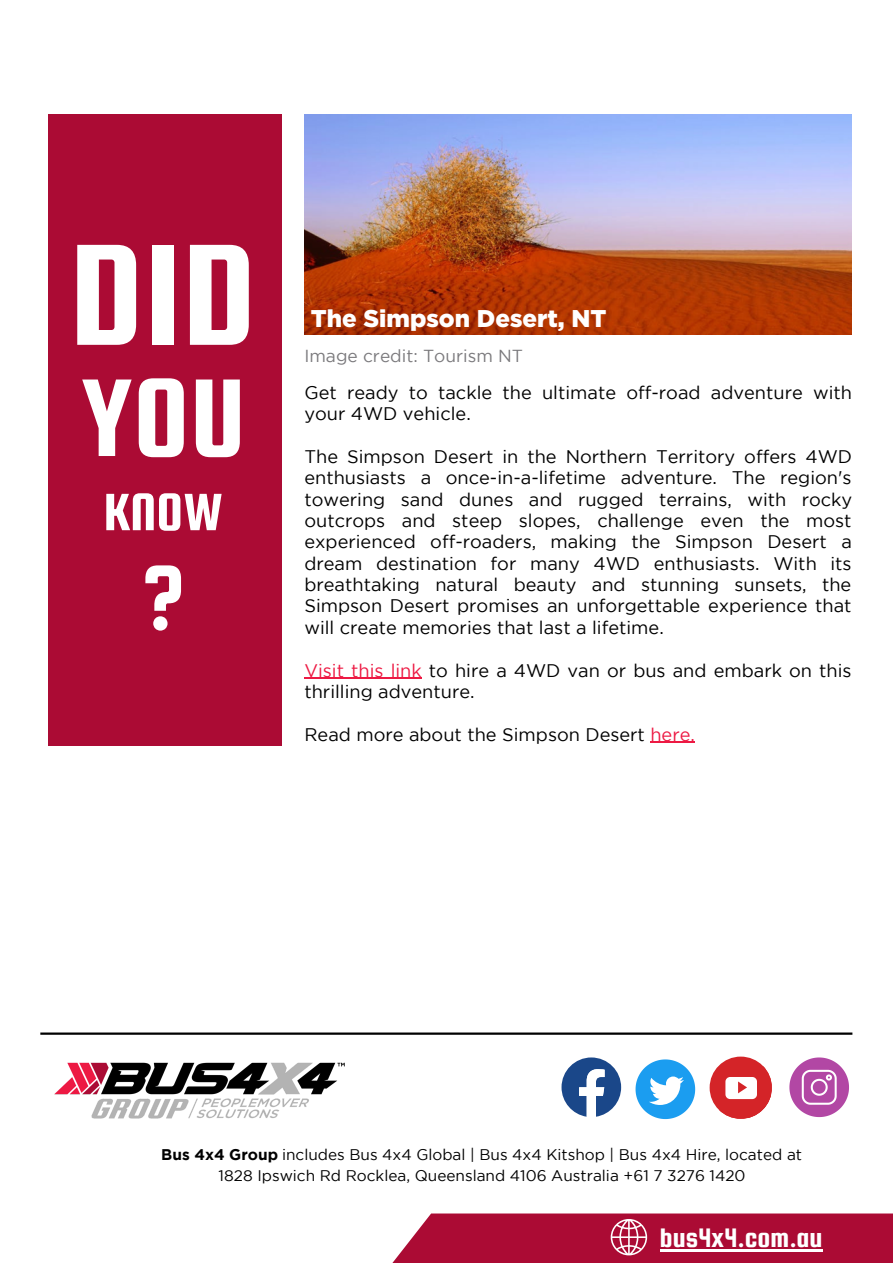
<style>
.page{position:relative;width:893px;height:1264px;background:#fff}
.page>*{position:absolute;margin:0;border:0;box-sizing:border-box;transform-origin:0 0}
.t1{font:154.5px "Squada One";color:#fff}
.t2{font:118.2px "Squada One";color:#fff}
.t3{font:99.15px "Squada One";color:#fff}
.t4{font:56.25px "Squada One";color:#fff}
.t5{font:28.65px "Squada One";color:#fff}
.t6{font:900 24.15px "Gotham";color:#fff}
.t7{font:18.15px/21.3px "Gotham";color:#000}
.t8{font:17.4px "Gotham";color:#7b7a7d}
.t9{font:15.45px/21.3px "Gotham";color:#000;text-align:center}
.s1{color:#ed1943}
.s2{font-weight:700}
</style>
<div class="page">
<svg style="left:393px;top:1213px;width:499px;height:49px;background:#b11d43"></svg>
<hr style="left:659px;top:1249px;width:163px;height:2px;background:#fff">
<hr style="left:40px;top:1032px;width:812px;height:2px;background:#000">
<img style="left:40px;top:1032px;width:315px;height:87px">
<svg style="left:561px;top:1057px;width:60px;height:60px"></svg>
<svg style="left:635px;top:1059px;width:60px;height:60px"></svg>
<div style="left:709px;top:1056px;width:62px;height:62px;background:#d42428;border-radius:50%"></div>
<svg style="left:718px;top:1065px;width:54px;height:54px"></svg>
<svg style="left:789px;top:1057px;width:60px;height:60px"></svg>
<div style="left:48px;top:114px;width:233px;height:632px;background:#ab0b34"></div>
<img style="left:304px;top:114px;width:547px;height:221px">
<hr style="left:304px;top:677px;width:118px;height:1px;background:#ed1943">
<hr style="left:650px;top:741px;width:45px;height:2px;background:#ed1943">
<h1 class="t1" style="left:69px;top:212px;width:189px">DID</h1>
<h2 class="t2" style="left:81px;top:354px;width:165px">YOU</h2>
<h3 class="t4" style="left:103px;top:482px;width:121px">KNOW</h3>
<h3 class="t3" style="left:142px;top:544px;width:43px">?</h3>
<h3 class="t6" style="left:311px;top:305px;width:297px">The Simpson Desert, NT</h3>
<p class="t8" style="left:304px;top:349px;width:220px">Image credit: Tourism NT</p>
<p class="t7" style="left:304px;top:383px;width:549px">Get ready to tackle the ultimate off-road adventure with your 4WD vehicle.</p>
<p class="t7" style="left:304px;top:447px;width:549px;text-align:justify">The Simpson Desert in the Northern Territory offers 4WD enthusiasts a once-in-a-lifetime adventure. The region's towering sand dunes and rugged terrains, with rocky outcrops and steep slopes, challenge even the most experienced off-roaders, making the Simpson Desert a dream destination for many 4WD enthusiasts. With its breathtaking natural beauty and stunning sunsets, the Simpson Desert promises an unforgettable experience that will create memories that last a lifetime.</p>
<p class="t7" style="left:304px;top:660px;width:548px"><span class="s1">Visit this link</span> to hire a 4WD van or bus and embark on this thrilling adventure.</p>
<p class="t7" style="left:304px;top:724px;width:392px">Read more about the Simpson Desert <span class="s1">here.</span></p>
<p class="t9" style="left:161px;top:1144px;width:642px"><span class="s2">Bus 4x4 Group</span> includes Bus 4x4 Global | Bus 4x4 Kitshop | Bus 4x4 Hire, located at<br>1828 Ipswich Rd Rocklea, Queensland 4106 Australia +61 7 3276 1420</p>
<h3 class="t5" style="left:659px;top:1222px;width:164px">bus4x4.com.au</h3>
</div>
